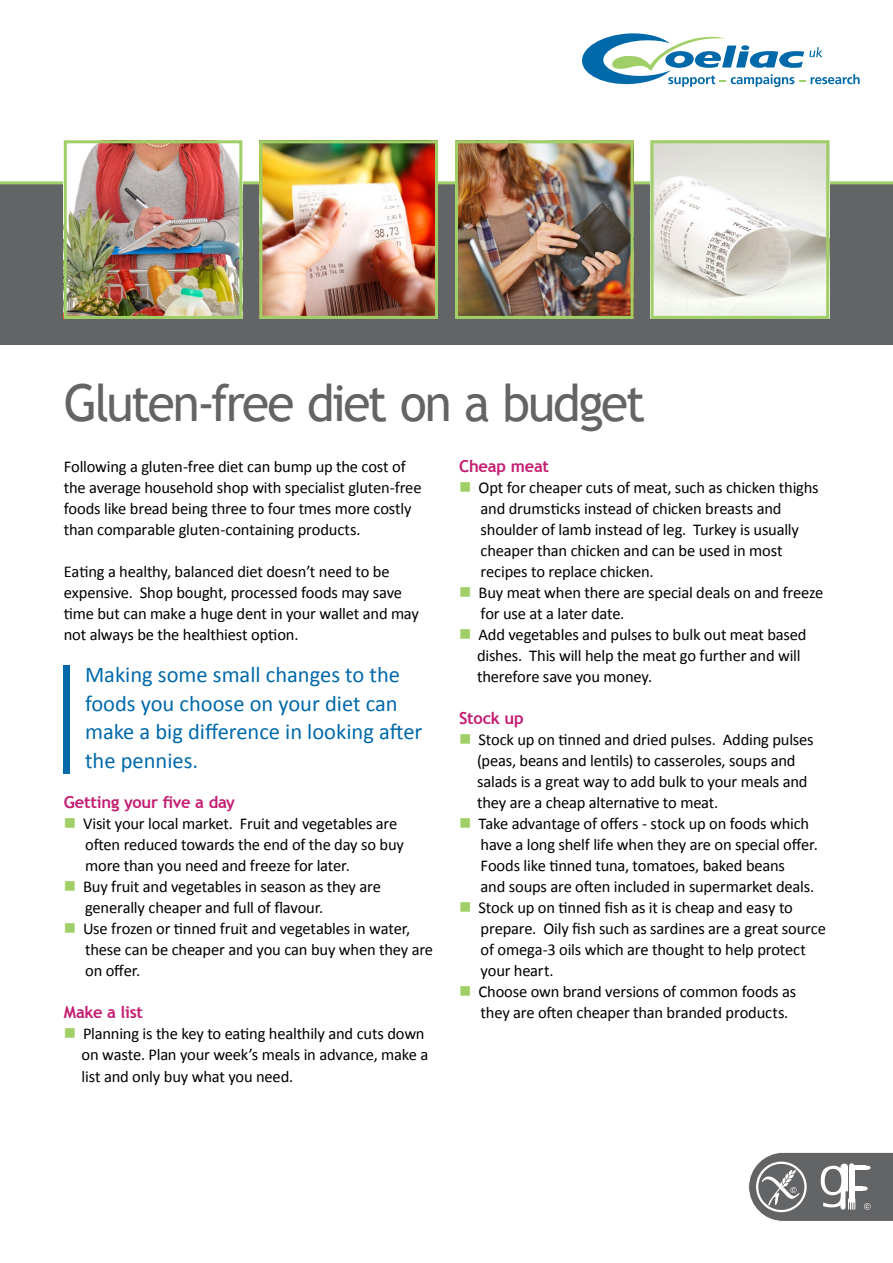
<style>
.page{position:relative;width:893px;height:1263px;background:#fff}
.page>*{position:absolute;margin:0;border:0;box-sizing:border-box;transform-origin:0 0}
.t1{font:51px "Trebuchet MS";letter-spacing:-.05em;color:#636466}
.t2{font:22.5px/28.5px "Calibri";color:#0069aa}
.t3{font:16.5px/21px "Calibri";letter-spacing:-.01em;color:#000}
.t4{font:700 16.5px "Trebuchet MS";letter-spacing:-.015em;color:#c41d71}
.s1{color:#a0cf67}
</style>
<div class="page">
<svg style="left:582px;top:33px;width:278px;height:54px"></svg>
<div style="left:0;top:183px;width:893px;height:161px;background:#636466"></div>
<hr style="left:0;top:181px;width:893px;height:3px;background:#a0cf67">
<svg style="left:749px;top:1152px;width:144px;height:69px"></svg>
<img style="left:68px;top:144px;width:170px;height:171px">
<div style="left:64px;top:140px;width:178px;height:179px;border:3px solid #a0cf67"></div>
<img style="left:263px;top:144px;width:171px;height:171px">
<div style="left:259px;top:140px;width:179px;height:179px;border:3px solid #a0cf67"></div>
<img style="left:459px;top:144px;width:171px;height:171px">
<div style="left:455px;top:140px;width:179px;height:179px;border:3px solid #a0cf67"></div>
<img style="left:655px;top:144px;width:170px;height:171px">
<div style="left:651px;top:140px;width:178px;height:179px;border:3px solid #a0cf67"></div>
<div style="left:64px;top:665px;width:6px;height:109px;background:#0069aa"></div>
<h1 class="t1" style="left:64px;top:373px;width:583px">Gluten-free diet on a budget</h1>
<p class="t3" style="left:64px;top:456px;width:359px">Following a gluten-free diet can bump up the cost of the average household shop with specialist gluten-free foods like bread being three to four tmes more costly than comparable gluten-containing products.</p>
<p class="t3" style="left:64px;top:561px;width:357px">Eating a healthy, balanced diet doesn’t need to be expensive. Shop bought, processed foods may save time but can make a huge dent in your wallet and may not always be the healthiest option.</p>
<p class="t4" style="left:459px;top:456px;width:91px">Cheap meat</p>
<p class="t3" style="left:481px;top:477px;width:340px;text-indent:-21px"><span class="s1">■</span> Opt for cheaper cuts of meat, such as chicken thighs and drumsticks instead of chicken breasts and shoulder of lamb instead of leg. Turkey is usually cheaper than chicken and can be used in most recipes to replace chicken.</p>
<p class="t3" style="left:481px;top:582px;width:344px;text-indent:-21px"><span class="s1">■</span> Buy meat when there are special deals on and freeze for use at a later date.</p>
<p class="t3" style="left:477px;top:624px;width:331px;text-indent:-18px"><span class="s1">■</span> Add vegetables and pulses to bulk out meat based dishes. This will help the meat go further and will therefore save you money.</p>
<p class="t4" style="left:459px;top:708px;width:66px">Stock up</p>
<p class="t3" style="left:477px;top:729px;width:338px;text-indent:-18px"><span class="s1">■</span> Stock up on tinned and dried pulses. Adding pulses (peas, beans and lentils) to casseroles, soups and salads is a great way to add bulk to your meals and they are a cheap alternative to meat.</p>
<p class="t3" style="left:481px;top:813px;width:339px;text-indent:-21px"><span class="s1">■</span> Take advantage of offers - stock up on foods which have a long shelf life when they are on special offer.<br>Foods like tinned tuna, tomatoes, baked beans<br>and soups are often included in supermarket deals.</p>
<p class="t3" style="left:481px;top:897px;width:347px;text-indent:-21px"><span class="s1">■</span> Stock up on tinned fish as it is cheap and easy to prepare. Oily fish such as sardines are a great source of omega-3 oils which are thought to help protect your heart.</p>
<p class="t3" style="left:481px;top:981px;width:317px;text-indent:-21px"><span class="s1">■</span> Choose own brand versions of common foods as they are often cheaper than branded products.</p>
<h2 class="t2" style="left:85px;top:661px;width:339px">Making some small changes to the foods you choose on your diet can make a big difference in looking after the pennies.</h2>
<p class="t4" style="left:64px;top:792px;width:173px">Getting your five a day</p>
<p class="t3" style="left:85px;top:813px;width:320px;text-indent:-21px"><span class="s1">■</span> Visit your local market. Fruit and vegetables are often reduced towards the end of the day so buy more than you need and freeze for later.</p>
<p class="t3" style="left:85px;top:876px;width:297px;text-indent:-21px"><span class="s1">■</span> Buy fruit and vegetables in season as they are generally cheaper and full of flavour.</p>
<p class="t3" style="left:85px;top:918px;width:349px;text-indent:-21px"><span class="s1">■</span> Use frozen or tinned fruit and vegetables in water, these can be cheaper and you can buy when they are on offer.</p>
<p class="t4" style="left:64px;top:1002px;width:81px">Make a list</p>
<p class="t3" style="left:82px;top:1023px;width:348px;text-indent:-18px"><span class="s1">■</span> Planning is the key to eating healthily and cuts down on waste. Plan your week’s meals in advance, make a list and only buy what you need.</p>
</div>
